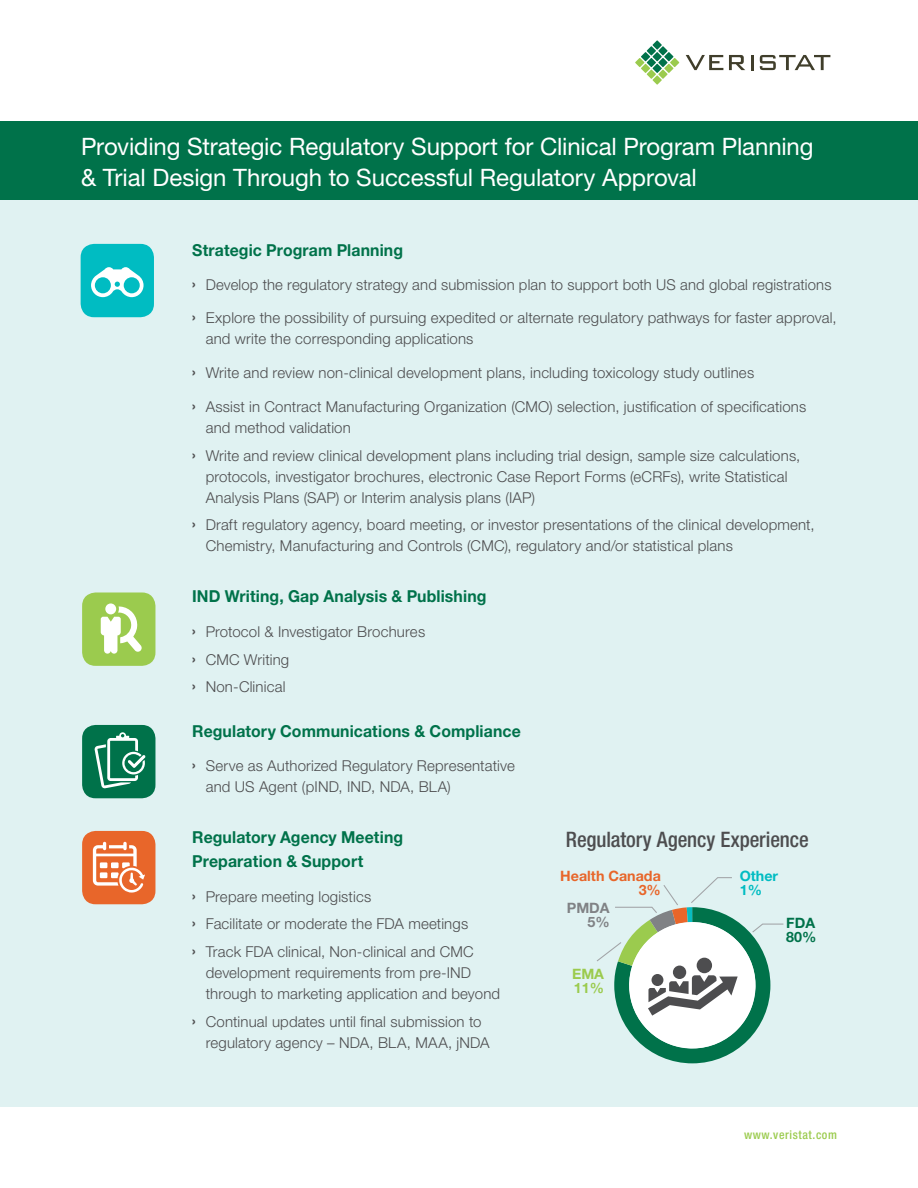
<style>
.page{position:relative;width:918px;height:1188px;background:#fff}
.page>*{position:absolute;margin:0;border:0;box-sizing:border-box;transform-origin:0 0}
.t1{font:24px/31.5px "Helvetica Neue";letter-spacing:-.005em;color:#fff}
.t2{font:500 condensed 21.3px "Helvetica Neue";letter-spacing:-.005em;color:#4d4d4f}
.t3{font:700 16.5px/24px "Helvetica Neue";letter-spacing:.005em;color:#00724a;scale:.96 1}
.t4{font:300 15px/21px "Helvetica Neue";letter-spacing:.01em;color:#4d4d4f}
.t5{font:700 14.25px/14.2px "Helvetica Neue";color:#e8662a;text-align:right}
.t6{font:700 14.25px/14.2px "Helvetica Neue";color:#00bcc2}
.t7{font:700 14.25px/14.2px "Helvetica Neue";color:#00724a}
.t8{font:700 14.25px/14.2px "Helvetica Neue";color:#808285;text-align:right}
.t9{font:700 14.25px/14.2px "Helvetica Neue";color:#9bcb4e}
.t10{font:500 condensed 12px "Helvetica Neue";letter-spacing:.05em;color:#9bcb4e}
.s1{font-weight:700}
</style>
<div class="page">
<div style="left:0;top:124px;width:918px;height:983px;background:#e0f2f2"></div>
<svg style="left:686px;top:55px;width:37px;height:15px"></svg>
<svg style="left:729px;top:55px;width:16px;height:15px"></svg>
<svg style="left:751px;top:55px;width:2px;height:15px"></svg>
<svg style="left:760px;top:55px;width:70px;height:15px"></svg>
<svg style="left:635px;top:40px;width:44px;height:45px"></svg>
<div style="left:0;top:122px;width:918px;height:78px;background:#00724a"></div>
<div style="left:81px;top:244px;width:73px;height:73px;background:#00bcc2;border-radius:14px"></div>
<svg style="left:91px;top:267px;width:53px;height:30px"></svg>
<div style="left:82px;top:592px;width:73px;height:74px;background:#9bcb4e;border-radius:14px"></div>
<svg style="left:101px;top:603px;width:41px;height:51px"></svg>
<div style="left:82px;top:725px;width:73px;height:73px;background:#00724a;border-radius:14px"></div>
<svg style="left:94px;top:732px;width:52px;height:57px"></svg>
<div style="left:82px;top:831px;width:73px;height:73px;background:#e8662a;border-radius:14px"></div>
<svg style="left:93px;top:842px;width:52px;height:51px"></svg>
<svg style="left:597px;top:877px;width:187px;height:186px"></svg>
<h1 class="t1" style="left:81px;top:130px;width:734px">Providing Strategic Regulatory Support for Clinical Program Planning &amp; Trial Design Through to Successful Regulatory Approval</h1>
<p class="t3" style="left:192px;top:238px;width:221px">Strategic Program Planning</p>
<p class="t4" style="left:192px;top:273px;width:641px"><span class="s1">›</span> Develop the regulatory strategy and submission plan to support both US and global registrations</p>
<p class="t4" style="left:206px;top:307px;width:632px;text-indent:-14px"><span class="s1">›</span> Explore the possibility of pursuing expedited or alternate regulatory pathways for faster approval, and write the corresponding applications</p>
<p class="t4" style="left:192px;top:362px;width:564px"><span class="s1">›</span> Write and review non-clinical development plans, including toxicology study outlines</p>
<p class="t4" style="left:206px;top:396px;width:602px;text-indent:-14px"><span class="s1">›</span> Assist in Contract Manufacturing Organization (CMO) selection, justification of specifications and method validation</p>
<p class="t4" style="left:206px;top:444px;width:596px;text-indent:-14px"><span class="s1">›</span> Write and review clinical development plans including trial design, sample size calculations, protocols, investigator brochures, electronic Case Report Forms (eCRFs), write Statistical<br>Analysis Plans (SAP) or Interim analysis plans (IAP)</p>
<p class="t4" style="left:206px;top:514px;width:610px;text-indent:-14px"><span class="s1">›</span> Draft regulatory agency, board meeting, or investor presentations of the clinical development,<br>Chemistry, Manufacturing and Controls (CMC), regulatory and/or statistical plans</p>
<p class="t3" style="left:192px;top:584px;width:308px">IND Writing, Gap Analysis &amp; Publishing</p>
<p class="t4" style="left:192px;top:617px;width:234px;line-height:27.8px"><span class="s1">›</span> Protocol &amp; Investigator Brochures <span class="s1">›</span> CMC Writing<br><span class="s1">›</span> Non-Clinical</p>
<p class="t3" style="left:192px;top:718px;width:344px">Regulatory Communications &amp; Compliance</p>
<p class="t4" style="left:206px;top:755px;width:311px;text-indent:-14px"><span class="s1">›</span> Serve as Authorized Regulatory Representative and US Agent (pIND, IND, NDA, BLA)</p>
<p class="t3" style="left:192px;top:825px;width:221px">Regulatory Agency Meeting<br>Preparation &amp; Support</p>
<p class="t4" style="left:192px;top:882px;width:283px;line-height:27.8px"><span class="s1">›</span> Prepare meeting logistics<br><span class="s1">›</span> Facilitate or moderate the FDA meetings <span class="s1">›</span> Track FDA clinical, Non-clinical and CMC</p>
<p class="t4" style="left:206px;top:962px;width:296px">development requirements from pre-IND through to marketing application and beyond</p>
<p class="t4" style="left:206px;top:1011px;width:286px;text-indent:-14px"><span class="s1">›</span> Continual updates until final submission to regulatory agency – NDA, BLA, MAA, jNDA</p>
<h2 class="t2" style="left:566px;top:827px;width:244px">Regulatory Agency Experience</h2>
<p class="t5" style="left:560px;top:868px;width:102px">Health Canada<br>3%</p>
<p class="t6" style="left:740px;top:868px;width:40px">Other<br>1%</p>
<p class="t8" style="left:567px;top:900px;width:44px">PMDA<br>5%</p>
<p class="t7" style="left:786px;top:915px;width:32px">FDA<br>80%</p>
<p class="t9" style="left:572px;top:966px;width:34px">EMA<br>11%</p>
<p class="t10" style="left:744px;top:1127px;width:94px">www.veristat.com</p>
</div>
